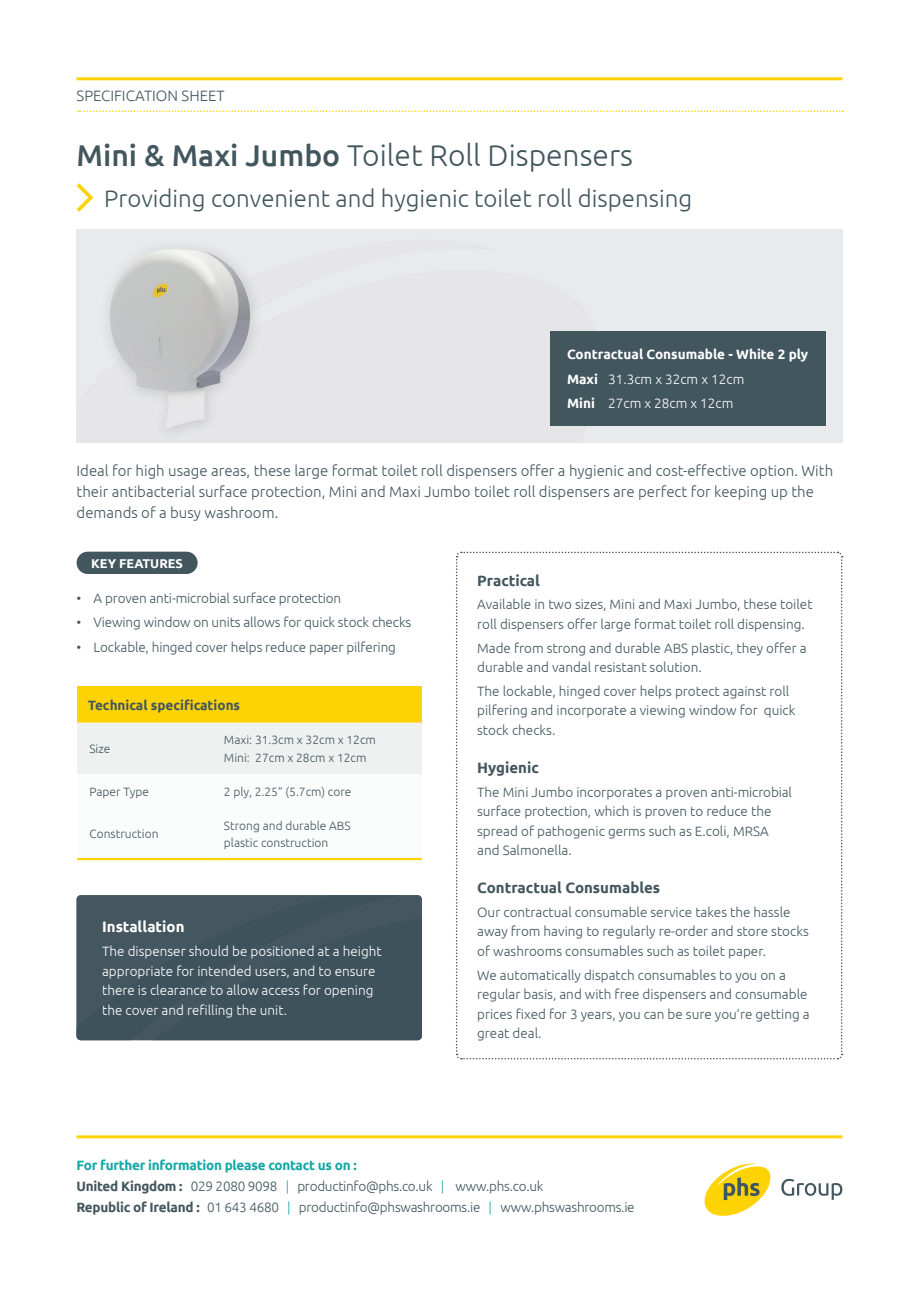
<style>
.page{position:relative;width:919px;height:1289px;background:#fff}
.page>*{position:absolute;margin:0;border:0;box-sizing:border-box;transform-origin:0 0}
.t1{font:300 30px "Ubuntu";color:#42565e}
.t2{font:300 24px "Ubuntu";color:#42565e}
.t3{font:300 15px/21px "Ubuntu";color:#42565e}
.t4{font:700 15px "Ubuntu";color:#42565e}
.t5{font:700 15px "Ubuntu";color:#fff}
.Main_Copy{font:300 13.5px/19.5px "Ubuntu";color:#42565e}
.Main_Copy-2{font:300 13.5px/21px "Ubuntu";letter-spacing:-.02em;color:#42565e}
.Main_Copy-3{font:300 13.5px/19.5px "Ubuntu";color:#fff}
.Main_Copy-4{font:700 13.5px "Ubuntu";color:#fff}
.t6{font:700 13.5px "Ubuntu";color:#42565e}
.t7{font:700 12.75px "Ubuntu";color:#fff}
.t8{font:300 12px/18px "Ubuntu";color:#42565e}
.s1{font-weight:500}
.s2{font-weight:700;color:#13a7a5}
.s3{font-weight:700}
.s4{color:#13a7a5}
</style>
<div class="page">
<hr style="left:77px;top:77px;width:765px;height:3px;background:#fed304">
<svg style="left:78px;top:111px;width:765px;height:1px"></svg>
<svg style="left:704px;top:1163px;width:66px;height:52px"></svg>
<svg style="left:781px;top:1178px;width:61px;height:21px"></svg>
<hr style="left:77px;top:1135px;width:765px;height:3px;background:#fed304">
<img style="left:77px;top:229px;width:765px;height:213px">
<svg style="left:77px;top:183px;width:16px;height:29px"></svg>
<div style="left:77px;top:686px;width:345px;height:36px;background:#fed304"></div>
<div style="left:77px;top:722px;width:345px;height:52px;background:#eff1f1"></div>
<hr style="left:77px;top:857px;width:135px;height:3px;background:#fed304">
<hr style="left:212px;top:857px;width:210px;height:3px;background:#fed304">
<div style="left:77px;top:551px;width:121px;height:23px;background:#42565e;border-radius:11px"></div>
<div style="left:77px;top:895px;width:345px;height:145px;background:#3d525b"></div>
<div style="left:550px;top:331px;width:275px;height:94px;background:#42565e"></div>
<svg style="left:456px;top:551px;width:387px;height:509px"></svg>
<p class="t3" style="left:77px;top:85px;width:149px">SPECIFICATION SHEET</p>
<p class="t1" style="left:77px;top:137px;width:558px"><span class="s1">Mini &amp; Maxi Jumbo</span> Toilet Roll Dispensers</p>
<p class="t2" style="left:104px;top:184px;width:589px">Providing convenient and hygienic toilet roll dispensing</p>
<p class="Main_Copy-4" style="left:567px;top:345px;width:243px">Contractual Consumable - White 2 ply</p>
<p class="Main_Copy-4" style="left:567px;top:371px;width:32px">Maxi</p>
<p class="Main_Copy-3" style="left:608px;top:369px;width:137px">31.3cm x 32cm x 12cm</p>
<p class="Main_Copy-4" style="left:567px;top:395px;width:29px">Mini</p>
<p class="Main_Copy-3" style="left:608px;top:393px;width:127px">27cm x 28cm x 12cm</p>
<p class="t3" style="left:77px;top:460px;width:758px">Ideal for high usage areas, these large format toilet roll dispensers offer a hygienic and cost-effective option. With their antibacterial surface protection, Mini and Maxi Jumbo toilet roll dispensers are perfect for keeping up the demands of a busy washroom.</p>
<p class="t7" style="left:91px;top:555px;width:93px">KEY FEATURES</p>
<p class="Main_Copy" style="left:77px;top:588px;width:266px">• A proven anti-microbial surface protection</p>
<p class="Main_Copy" style="left:77px;top:612px;width:336px">• Viewing window on units allows for quick stock checks</p>
<p class="Main_Copy" style="left:77px;top:636px;width:321px">• Lockable, hinged cover helps reduce paper pilfering</p>
<p class="t6" style="left:88px;top:696px;width:154px">Technical specifications</p>
<p class="t8" style="left:89px;top:739px;width:22px">Size</p>
<p class="t8" style="left:224px;top:730px;width:153px">Maxi: 31.3cm x 32cm x 12cm<br>Mini: 27cm x 28cm x 12cm</p>
<p class="t8" style="left:89px;top:782px;width:61px">Paper Type</p>
<p class="t8" style="left:224px;top:782px;width:129px">2 ply, 2.25” (5.7cm) core</p>
<p class="t8" style="left:89px;top:824px;width:71px">Construction</p>
<p class="t8" style="left:224px;top:817px;width:128px;line-height:16.5px">Strong and durable ABS plastic construction</p>
<p class="t5" style="left:102px;top:917px;width:84px">Installation</p>
<p class="Main_Copy-3" style="left:102px;top:941px;width:281px">The dispenser should be positioned at a height appropriate for intended users, and to ensure there is clearance to allow access for opening the cover and refilling the unit.</p>
<p class="t4" style="left:477px;top:571px;width:64px">Practical</p>
<p class="Main_Copy" style="left:477px;top:594px;width:337px">Available in two sizes, Mini and Maxi Jumbo, these toilet roll dispensers offer large format toilet roll dispensing.</p>
<p class="Main_Copy" style="left:477px;top:637px;width:331px">Made from strong and durable ABS plastic, they offer a durable and vandal resistant solution.</p>
<p class="Main_Copy" style="left:477px;top:681px;width:320px">The lockable, hinged cover helps protect against roll pilfering and incorporate a viewing window for quick stock checks.</p>
<p class="t4" style="left:477px;top:758px;width:63px">Hygienic</p>
<p class="Main_Copy" style="left:477px;top:781px;width:316px">The Mini Jumbo incorporates a proven anti-microbial surface protection, which is proven to reduce the spread of pathogenic germs such as E.coli, MRSA and Salmonella.</p>
<p class="t4" style="left:477px;top:878px;width:184px">Contractual Consumables</p>
<p class="Main_Copy" style="left:477px;top:902px;width:333px">Our contractual consumable service takes the hassle away from having to regularly re-order and store stocks of washrooms consumables such as toilet paper.</p>
<p class="Main_Copy" style="left:477px;top:964px;width:334px">We automatically dispatch consumables to you on a regular basis, and with free dispensers and consumable prices fixed for 3 years, you can be sure you’re getting a great deal.</p>
<p class="Main_Copy-2" style="left:77px;top:1154px;width:559px"><span class="s2">For further information please contact us on :<br></span><span class="s3">United Kingdom :</span> 029 2080 9098 <span class="s4">|</span> productinfo@phs.co.uk <span class="s4">|</span> www.phs.co.uk<br><span class="s3">Republic of Ireland :</span> 01 643 4680 <span class="s4">|</span> productinfo@phswashrooms.ie <span class="s4">|</span> www.phswashrooms.ie</p>
</div>
